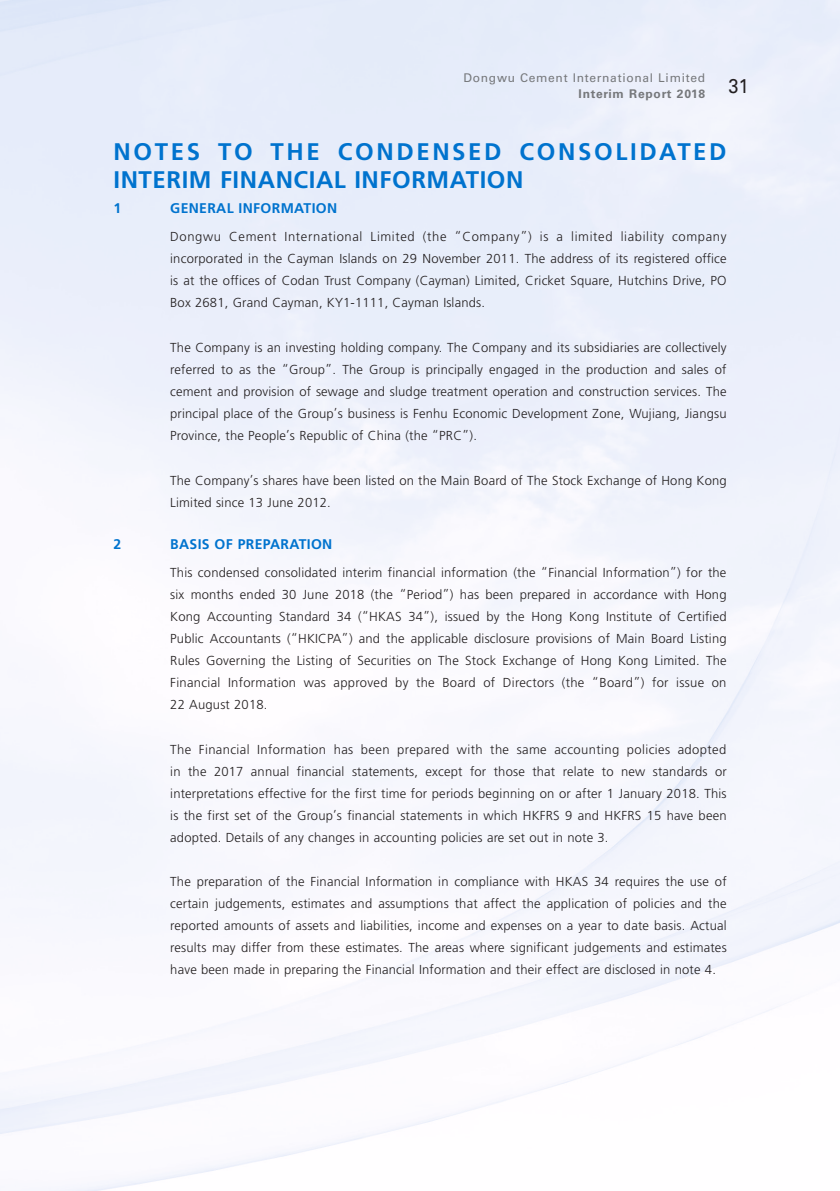
<style>
.page{position:relative;width:840px;height:1191px;background:#fff}
.page>*{position:absolute;margin:0;border:0;box-sizing:border-box;transform-origin:0 0}
.t1{font:700 24px/28px "Frutiger LT Std";letter-spacing:.07em;color:#0073ce}
.t2{font:700 14px "Frutiger LT Std";letter-spacing:.025em;color:#0073ce}
.t3{font:300 13px/22px "Frutiger LT Std";letter-spacing:.015em;color:#231f20;text-align:justify}
.t4{font:12px/16px "Univers LT Std";letter-spacing:.06em;color:#76787b}
.s1{font-weight:700}
</style>
<div class="page">
<p class="t4" style="left:578px;top:70px;width:171px;text-indent:-115px">Dongwu Cement International Limited<br><span class="s1">Interim Report 2018</span> <sup>31</sup></p>
<h1 class="t1" style="left:113px;top:138px;width:614px">NOTES TO THE CONDENSED CONSOLIDATED<br>INTERIM FINANCIAL INFORMATION</h1>
<p class="t2" style="left:113px;top:200px;width:9px">1</p>
<p class="t2" style="left:170px;top:200px;width:168px">GENERAL INFORMATION</p>
<p class="t3" style="left:170px;top:226px;width:557px">Dongwu Cement International Limited (the “Company”) is a limited liability company incorporated in the Cayman Islands on 29 November 2011. The address of its registered office is at the offices of Codan Trust Company (Cayman) Limited, Cricket Square, Hutchins Drive, PO Box 2681, Grand Cayman, KY1-1111, Cayman Islands.</p>
<p class="t3" style="left:170px;top:336px;width:557px">The Company is an investing holding company. The Company and its subsidiaries are collectively referred to as the “Group”. The Group is principally engaged in the production and sales of cement and provision of sewage and sludge treatment operation and construction services. The principal place of the Group’s business is Fenhu Economic Development Zone, Wujiang, Jiangsu Province, the People’s Republic of China (the “PRC”).</p>
<p class="t3" style="left:170px;top:469px;width:557px">The Company’s shares have been listed on the Main Board of The Stock Exchange of Hong Kong<br>Limited since 13 June 2012.</p>
<p class="t2" style="left:113px;top:536px;width:9px">2</p>
<p class="t2" style="left:170px;top:536px;width:163px">BASIS OF PREPARATION</p>
<p class="t3" style="left:170px;top:561px;width:557px">This condensed consolidated interim financial information (the “Financial Information”) for the six months ended 30 June 2018 (the “Period”) has been prepared in accordance with Hong Kong Accounting Standard 34 (“HKAS 34”), issued by the Hong Kong Institute of Certified Public Accountants (“HKICPA”) and the applicable disclosure provisions of Main Board Listing Rules Governing the Listing of Securities on The Stock Exchange of Hong Kong Limited. The Financial Information was approved by the Board of Directors (the “Board”) for issue on 22 August 2018.</p>
<p class="t3" style="left:170px;top:738px;width:557px">The Financial Information has been prepared with the same accounting policies adopted in the 2017 annual financial statements, except for those that relate to new standards or interpretations effective for the first time for periods beginning on or after 1 January 2018. This is the first set of the Group’s financial statements in which HKFRS 9 and HKFRS 15 have been adopted. Details of any changes in accounting policies are set out in note 3.</p>
<p class="t3" style="left:170px;top:871px;width:557px">The preparation of the Financial Information in compliance with HKAS 34 requires the use of certain judgements, estimates and assumptions that affect the application of policies and the reported amounts of assets and liabilities, income and expenses on a year to date basis. Actual results may differ from these estimates. The areas where significant judgements and estimates have been made in preparing the Financial Information and their effect are disclosed in note 4.</p>
</div>
